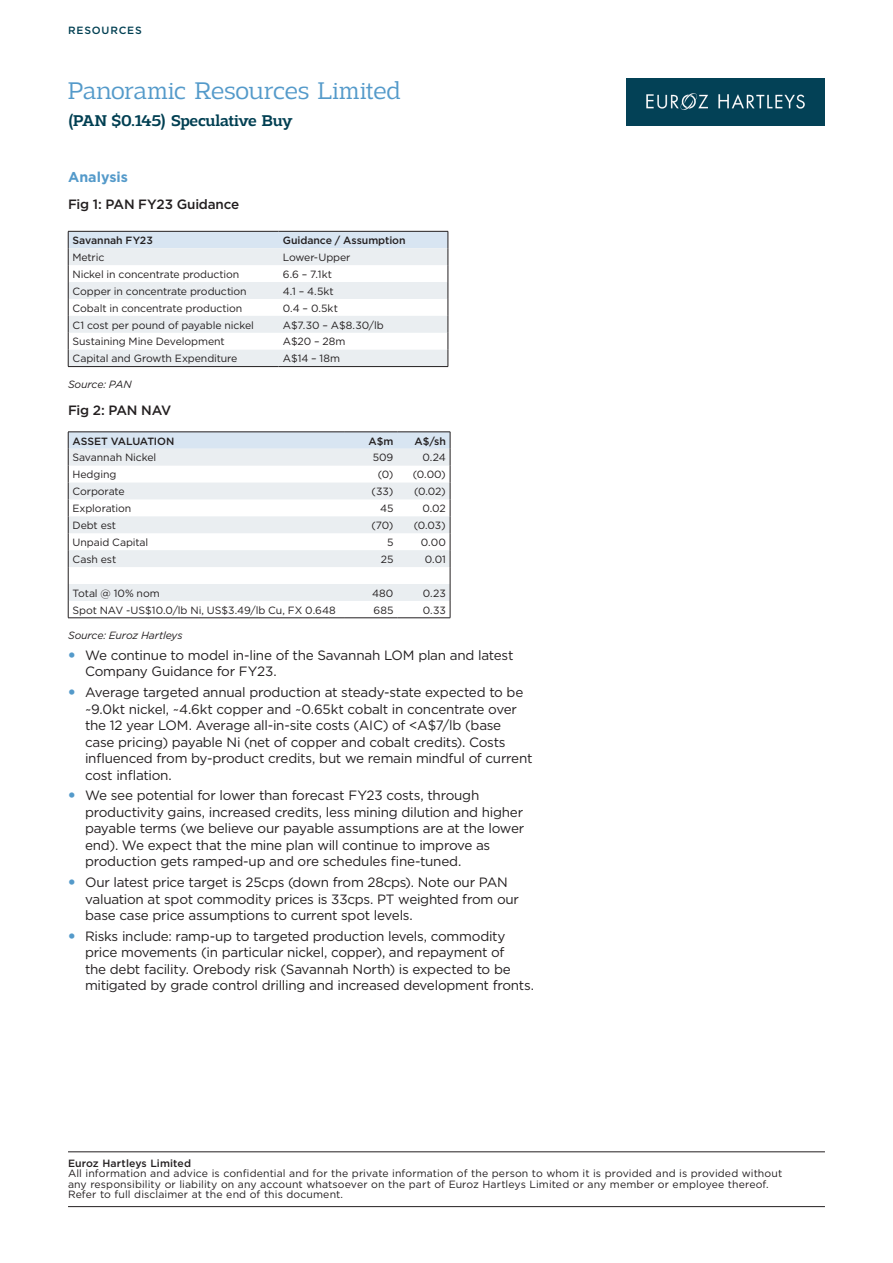
<style>
.page{position:relative;width:893px;height:1263px;background:#fff}
.page>*{position:absolute;margin:0;border:0;box-sizing:border-box;transform-origin:0 0}
.t1{font:300 25.5px "Adria Slab";letter-spacing:-.005em;color:#549aca}
.t2{font:500 16.5px "Adria Slab";letter-spacing:-.025em;color:#013f52}
.t3{font:700 14.25px "Gotham";letter-spacing:.005em;color:#549aca}
.t4{font:13.5px/16.5px "Gotham";letter-spacing:-.02em;color:#231f20}
.t5{font:500 13.5px "Gotham";letter-spacing:-.02em;color:#231f20}
.t6{font:10.5px/10.5px "Gotham";letter-spacing:-.005em;color:#231f20}
.t7{font:500 10.5px "Gotham";letter-spacing:-.005em;color:#231f20}
.t8{font:italic 10.5px "Gotham";letter-spacing:-.01em;color:#231f20}
.t9{font:500 10.5px "Gotham";letter-spacing:.08em;color:#013f52}
</style>
<div class="page">
<img style="left:627px;top:78px;width:198px;height:48px">
<hr style="left:68px;top:1151px;width:757px;height:1px;background:#231f20">
<hr style="left:68px;top:1206px;width:757px;height:1px;background:#231f20">
<svg style="left:68px;top:231px;width:381px;height:135px"></svg>
<hr style="left:68px;top:366px;width:211px;height:1px;background:#231f20">
<hr style="left:279px;top:366px;width:169px;height:1px;background:#231f20">
<svg style="left:68px;top:432px;width:383px;height:186px"></svg>
<hr style="left:68px;top:617px;width:277px;height:1px;background:#231f20">
<hr style="left:345px;top:617px;width:53px;height:1px;background:#231f20">
<hr style="left:398px;top:617px;width:52px;height:1px;background:#231f20">
<p class="t9" style="left:68px;top:23px;width:75px">RESOURCES</p>
<h1 class="t1" style="left:68px;top:76px;width:334px">Panoramic Resources Limited</h1>
<p class="t2" style="left:68px;top:111px;width:226px">(PAN $0.145) Speculative Buy</p>
<p class="t3" style="left:68px;top:167px;width:62px">Analysis</p>
<p class="t5" style="left:68px;top:195px;width:173px">Fig 1: PAN FY23 Guidance</p>
<p class="t7" style="left:72px;top:233px;width:82px">Savannah FY23</p>
<p class="t7" style="left:283px;top:233px;width:124px">Guidance / Assumption</p>
<p class="t6" style="left:72px;top:252px;width:33px">Metric</p>
<p class="t6" style="left:283px;top:252px;width:69px">Lower-Upper</p>
<p class="t6" style="left:72px;top:269px;width:168px">Nickel in concentrate production</p>
<p class="t6" style="left:283px;top:269px;width:51px">6.6 – 7.1kt</p>
<p class="t6" style="left:72px;top:285px;width:176px">Copper in concentrate production</p>
<p class="t6" style="left:283px;top:285px;width:53px">4.1 – 4.5kt</p>
<p class="t6" style="left:72px;top:302px;width:171px">Cobalt in concentrate production</p>
<p class="t6" style="left:283px;top:302px;width:57px">0.4 – 0.5kt</p>
<p class="t6" style="left:72px;top:319px;width:183px">C1 cost per pound of payable nickel</p>
<p class="t6" style="left:283px;top:319px;width:102px">A$7.30 – A$8.30/lb</p>
<p class="t6" style="left:72px;top:336px;width:154px">Sustaining Mine Development</p>
<p class="t6" style="left:283px;top:336px;width:64px">A$20 – 28m</p>
<p class="t6" style="left:72px;top:353px;width:166px">Capital and Growth Expenditure</p>
<p class="t6" style="left:283px;top:353px;width:59px">A$14 – 18m</p>
<p class="t8" style="left:68px;top:377px;width:65px">Source: PAN</p>
<p class="t5" style="left:68px;top:401px;width:105px">Fig 2: PAN NAV</p>
<p class="t7" style="left:72px;top:434px;width:104px">ASSET VALUATION</p>
<p class="t7" style="left:369px;top:434px;width:26px">A$m</p>
<p class="t7" style="left:415px;top:434px;width:33px">A$/sh</p>
<p class="t6" style="left:72px;top:452px;width:85px">Savannah Nickel</p>
<p class="t6" style="left:373px;top:452px;width:22px">509</p>
<p class="t6" style="left:423px;top:452px;width:25px">0.24</p>
<p class="t6" style="left:72px;top:469px;width:45px">Hedging</p>
<p class="t6" style="left:378px;top:469px;width:17px">(0)</p>
<p class="t6" style="left:413px;top:469px;width:35px">(0.00)</p>
<p class="t6" style="left:72px;top:486px;width:54px">Corporate</p>
<p class="t6" style="left:372px;top:486px;width:23px">(33)</p>
<p class="t6" style="left:414px;top:486px;width:33px">(0.02)</p>
<p class="t6" style="left:72px;top:503px;width:60px">Exploration</p>
<p class="t6" style="left:380px;top:503px;width:15px">45</p>
<p class="t6" style="left:422px;top:503px;width:25px">0.02</p>
<p class="t6" style="left:72px;top:520px;width:45px">Debt est</p>
<p class="t6" style="left:371px;top:520px;width:24px">(70)</p>
<p class="t6" style="left:414px;top:520px;width:34px">(0.03)</p>
<p class="t6" style="left:72px;top:537px;width:77px">Unpaid Capital</p>
<p class="t6" style="left:387px;top:537px;width:8px">5</p>
<p class="t6" style="left:421px;top:537px;width:27px">0.00</p>
<p class="t6" style="left:72px;top:554px;width:45px">Cash est</p>
<p class="t6" style="left:381px;top:554px;width:14px">25</p>
<p class="t6" style="left:425px;top:554px;width:23px">0.01</p>
<p class="t6" style="left:72px;top:587px;width:89px">Total @ 10% nom</p>
<p class="t6" style="left:372px;top:587px;width:23px">480</p>
<p class="t6" style="left:423px;top:587px;width:24px">0.23</p>
<p class="t6" style="left:72px;top:604px;width:265px">Spot NAV -US$10.0/lb Ni, US$3.49/lb Cu, FX 0.648</p>
<p class="t6" style="left:374px;top:604px;width:21px">685</p>
<p class="t6" style="left:423px;top:604px;width:25px">0.33</p>
<p class="t8" style="left:68px;top:629px;width:116px">Source: Euroz Hartleys</p>
<p class="t4" style="left:85px;top:646px;width:430px">We continue to model in-line of the Savannah LOM plan and latest<br>Company Guidance for FY23.</p>
<p class="t4" style="left:85px;top:684px;width:449px">Average targeted annual production at steady-state expected to be ~9.0kt nickel, ~4.6kt copper and ~0.65kt cobalt in concentrate over the 12 year LOM. Average all-in-site costs (AIC) of &lt;A$7/lb (base case pricing) payable Ni (net of copper and cobalt credits). Costs influenced from by-product credits, but we remain mindful of current cost inflation.</p>
<p class="t4" style="left:85px;top:787px;width:441px">We see potential for lower than forecast FY23 costs, through productivity gains, increased credits, less mining dilution and higher payable terms (we believe our payable assumptions are at the lower end). We expect that the mine plan will continue to improve as production gets ramped-up and ore schedules fine-tuned.</p>
<p class="t4" style="left:85px;top:874px;width:435px">Our latest price target is 25cps (down from 28cps). Note our PAN valuation at spot commodity prices is 33cps. PT weighted from our base case price assumptions to current spot levels.</p>
<p class="t4" style="left:85px;top:927px;width:451px">Risks include: ramp-up to targeted production levels, commodity price movements (in particular nickel, copper), and repayment of<br>the debt facility. Orebody risk (Savannah North) is expected to be mitigated by grade control drilling and increased development fronts.</p>
<p class="t7" style="left:68px;top:1156px;width:125px">Euroz Hartleys Limited</p>
<p class="t6" style="left:68px;top:1168px;width:716px">All information and advice is confidential and for the private information of the person to whom it is provided and is provided without any responsibility or liability on any account whatsoever on the part of Euroz Hartleys Limited or any member or employee thereof.<br>Refer to full disclaimer at the end of this document.</p>
</div>
